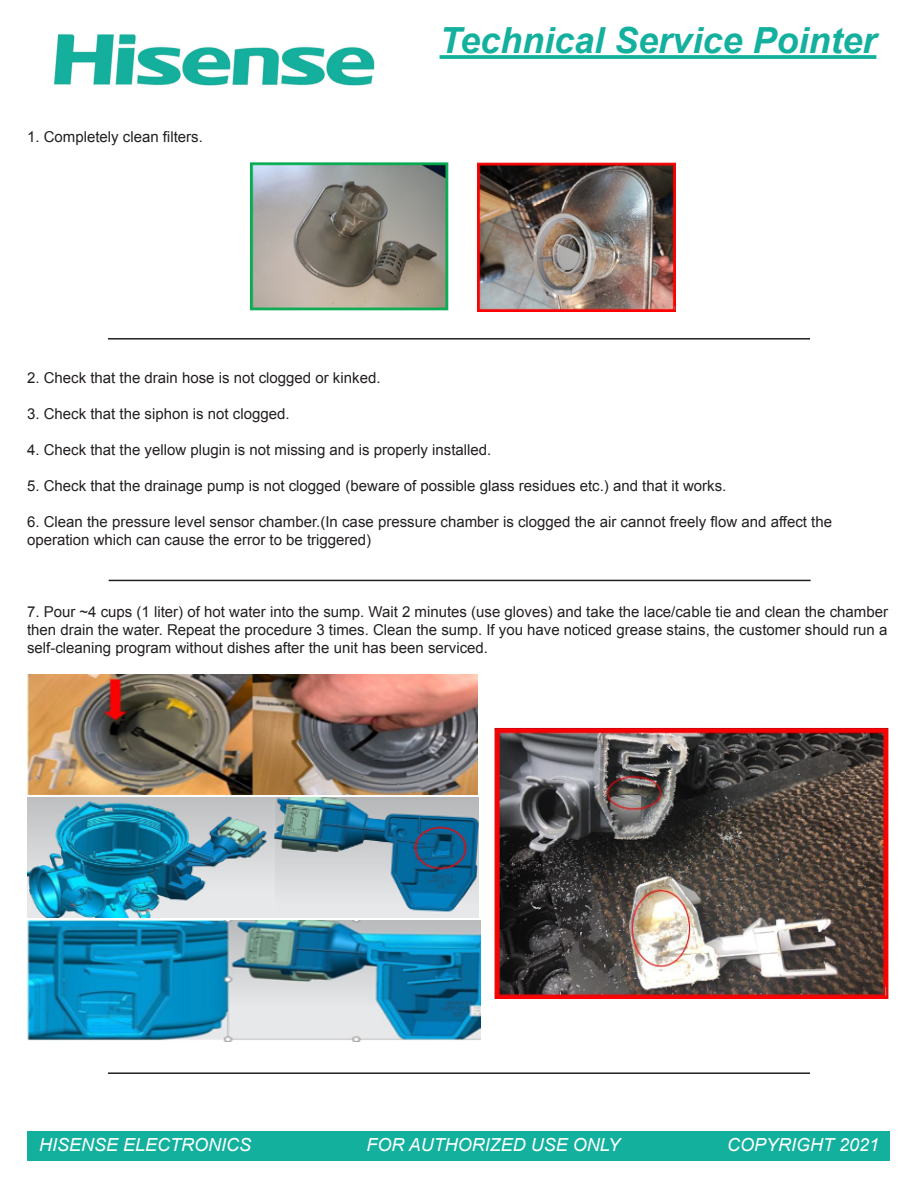
<style>
.page{position:relative;width:918px;height:1188px;background:#fff}
.page>*{position:absolute;margin:0;border:0;box-sizing:border-box;transform-origin:0 0}
.t1{font:italic 700 36px "Arial";color:#13b09d}
.t2{font:italic 18px "Arial";color:#fff}
.t3{font:15px/18px "Arial";color:#231f20}
</style>
<div class="page">
<img style="left:251px;top:163px;width:197px;height:148px">
<img style="left:477px;top:163px;width:198px;height:148px">
<img style="left:27px;top:674px;width:451px;height:120px">
<img style="left:27px;top:797px;width:451px;height:121px">
<img style="left:27px;top:921px;width:453px;height:120px">
<img style="left:54px;top:34px;width:321px;height:52px">
<svg style="left:440px;top:55px;width:436px;height:4px;background:#1fb4a2"></svg>
<div style="left:28px;top:1131px;width:862px;height:30px;background:#13b09d"></div>
<hr style="left:108px;top:338px;width:702px;height:2px;background:#231f20">
<hr style="left:109px;top:580px;width:702px;height:1px;background:#231f20">
<hr style="left:108px;top:1072px;width:702px;height:2px;background:#231f20">
<img style="left:495px;top:728px;width:394px;height:271px">
<p class="t3" style="left:27px;top:127px;width:177px">1. Completely clean filters.</p>
<p class="t1" style="left:440px;top:17px;width:438px">Technical Service Pointer</p>
<p class="t3" style="left:27px;top:369px;width:355px">2. Check that the drain hose is not clogged or kinked.</p>
<p class="t3" style="left:27px;top:405px;width:264px">3. Check that the siphon is not clogged.</p>
<p class="t3" style="left:27px;top:441px;width:466px">4. Check that the yellow plugin is not missing and is properly installed.</p>
<p class="t3" style="left:27px;top:477px;width:701px">5. Check that the drainage pump is not clogged (beware of possible glass residues etc.) and that it works.</p>
<p class="t3" style="left:27px;top:513px;width:807px">6. Clean the pressure level sensor chamber.(In case pressure chamber is clogged the air cannot freely flow and affect the operation which can cause the error to be triggered)</p>
<p class="t3" style="left:27px;top:603px;width:863px;text-align:justify">7. Pour ~4 cups (1 liter) of hot water into the sump. Wait 2 minutes (use gloves) and take the lace/cable tie and clean the chamber then drain the water. Repeat the procedure 3 times. Clean the sump. If you have noticed grease stains, the customer should run a self-cleaning program without dishes after the unit has been serviced.</p>
<p class="t2" style="left:39px;top:1133px;width:214px">HISENSE ELECTRONICS</p>
<p class="t2" style="left:367px;top:1133px;width:255px">FOR AUTHORIZED USE ONLY</p>
<p class="t2" style="left:727px;top:1133px;width:154px">COPYRIGHT 2021</p>
</div>
